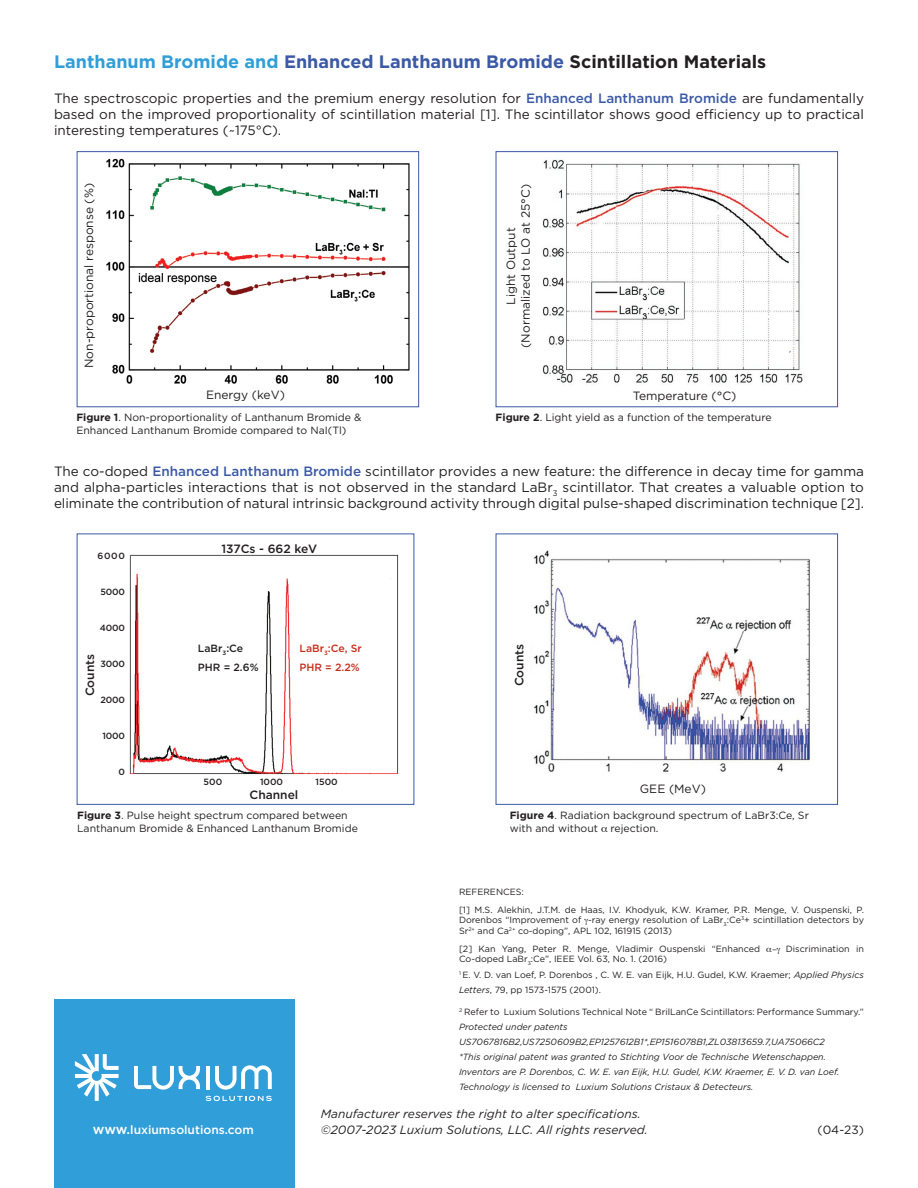
<style>
.page{position:relative;width:918px;height:1188px;background:#fff}
.page>*{position:absolute;margin:0;border:0;box-sizing:border-box;transform-origin:0 0}
.copyrights___disclai{font:700 18px "Gotham";color:#3b59a5}
.t1{font:13.5px/16.2px "Gotham";letter-spacing:-.005em;color:#231f20;text-align:justify}
.copyrights___disclai-2{font:12px "Gotham";color:#231f20}
.copyrights___disclai-3{font:italic 12px "Gotham";color:#231f20}
.copyrights___disclai-4{font:500 12px "Gotham";color:#231f20}
.t2{font:500 12px "Gotham";color:#fff}
.t3{font:10.5px/12.6px "Gotham";color:#231f20}
.copyrights___disclai-5{font:500 10.5px/19.5px "Gotham";color:#c72d1a}
.copyrights___disclai-6{font:500 10.5px "Gotham";color:#231f20}
.t4{font:9px/10.8px "Gotham";color:#231f20}
.copyrights___disclai-7{font:italic 9px/15px "Gotham";color:#231f20}
.t5{font:500 9px "Gotham";letter-spacing:-.025em;color:#231f20}
.s1{color:#309ed8}
.s2{color:#231f20}
.s3{font-weight:500;color:#3b59a5}
.s4{font-weight:500}
.s5{font-weight:700}
.s6{font-style:italic}
.s7{font-size:13.5px}
</style>
<div class="page">
<div style="left:54px;top:999px;width:241px;height:189px;background:#309ed8"></div>
<svg style="left:215px;top:1065px;width:57px;height:25px"></svg>
<svg style="left:134px;top:1066px;width:66px;height:24px"></svg>
<hr style="left:206px;top:1066px;width:3px;height:23px;background:#fff">
<svg style="left:75px;top:1054px;width:44px;height:47px"></svg>
<svg style="left:206px;top:1096px;width:66px;height:5px"></svg>
<img style="left:542px;top:159px;width:261px;height:224px">
<img style="left:106px;top:151px;width:314px;height:238px">
<img style="left:534px;top:551px;width:276px;height:221px">
<img style="left:129px;top:554px;width:270px;height:221px">
<div style="left:496px;top:534px;width:342px;height:271px;border:1px solid #3b59a5"></div>
<div style="left:77px;top:151px;width:342px;height:256px;border:1px solid #3b59a5"></div>
<div style="left:496px;top:151px;width:342px;height:256px;border:1px solid #3b59a5"></div>
<div style="left:198px;top:643px;width:61px;height:28px;background:#fff"></div>
<div style="left:300px;top:643px;width:71px;height:28px;background:#fff"></div>
<p class="copyrights___disclai" style="left:54px;top:50px;width:714px"><span class="s1">Lanthanum Bromide and</span> Enhanced Lanthanum Bromide <span class="s2">Scintillation Materials</span></p>
<p class="t1" style="left:54px;top:89px;width:812px">The spectroscopic properties and the premium energy resolution for <span class="s3">Enhanced Lanthanum Bromide</span> are fundamentally based on the improved proportionality of scintillation material [1]. The scintillator shows good efficiency up to practical interesting temperatures (~175°C).</p>
<p class="copyrights___disclai-2" style="left:82px;top:368px;width:186px;rotate:-90deg">Non-proportional response (%)</p>
<p class="copyrights___disclai-2" style="left:206px;top:388px;width:80px">Energy (keV)</p>
<p class="copyrights___disclai-2" style="left:519px;top:348px;width:165px;rotate:-90deg">(Normalized to LO at 25<span class="s4">°</span>C)</p>
<p class="copyrights___disclai-2" style="left:504px;top:305px;width:79px;rotate:-90deg">Light Output</p>
<p class="copyrights___disclai-2" style="left:633px;top:389px;width:105px">Temperature (<span class="s4">°</span>C)</p>
<p class="t3" style="left:76px;top:411px;width:287px"><span class="s5">Figure 1</span>. Non-proportionality of Lanthanum Bromide &amp;<br>Enhanced Lanthanum Bromide compared to NaI(Tl)</p>
<p class="t3" style="left:496px;top:411px;width:278px"><span class="s5">Figure 2</span>. Light yield as a function of the temperature</p>
<p class="t1" style="left:54px;top:462px;width:812px">The co-doped <span class="s3">Enhanced Lanthanum Bromide</span> scintillator provides a new feature: the difference in decay time for gamma and alpha-particles interactions that is not observed in the standard LaBr<sub>3</sub> scintillator. That creates a valuable option to eliminate the contribution of natural intrinsic background activity through digital pulse-shaped discrimination technique [2].</p>
<p class="t5" style="left:98px;top:550px;width:29px">6000</p>
<p class="t5" style="left:100px;top:586px;width:26px">5000</p>
<p class="t5" style="left:100px;top:622px;width:27px">4000</p>
<p class="t5" style="left:101px;top:658px;width:26px">3000</p>
<p class="t5" style="left:101px;top:694px;width:26px">2000</p>
<p class="t5" style="left:103px;top:730px;width:24px">1000</p>
<p class="t5" style="left:118px;top:766px;width:8px">0</p>
<p class="copyrights___disclai-4" style="left:82px;top:696px;width:44px;rotate:-90deg">Counts</p>
<p class="copyrights___disclai-4" style="left:221px;top:541px;width:97px">137Cs - 662 keV</p>
<p class="copyrights___disclai-6" style="left:198px;top:641px;width:47px">LaBr<sub>3</sub>:Ce</p>
<p class="copyrights___disclai-6" style="left:198px;top:661px;width:62px">PHR = 2.6%</p>
<p class="copyrights___disclai-5" style="left:300px;top:638px;width:64px">LaBr<sub>3</sub>:Ce, Sr<br>PHR = 2.2%</p>
<p class="t5" style="left:204px;top:776px;width:20px">500</p>
<p class="t5" style="left:260px;top:776px;width:25px">1000</p>
<p class="t5" style="left:316px;top:776px;width:24px">1500</p>
<p class="copyrights___disclai-4" style="left:249px;top:786px;width:50px">Channel</p>
<p class="t3" style="left:77px;top:809px;width:282px"><span class="s5">Figure 3</span>. Pulse height spectrum compared between<br>Lanthanum Bromide &amp; Enhanced Lanthanum Bromide</p>
<p class="copyrights___disclai-4" style="left:511px;top:686px;width:44px;rotate:-90deg">Counts</p>
<p class="copyrights___disclai-2" style="left:640px;top:782px;width:68px">GEE (MeV)</p>
<p class="t3" style="left:510px;top:809px;width:301px"><span class="s5">Figure 4</span>. Radiation background spectrum of LaBr3:Ce, Sr with and without rejection.</p>
<p class="t4" style="left:459px;top:886px;width:66px">REFERENCES:</p>
<p class="t4" style="left:459px;top:904px;width:407px;text-align:justify">[1] M.S. Alekhin, J.T.M. de Haas, I.V. Khodyuk, K.W. Kramer, P.R. Menge, V. Ouspenski, P.<br>Dorenbos “Improvement of -ray energy resolution of LaBr<sub>3</sub>:Ce<sup>3</sup>+ scintillation detectors by Sr<sup>2+</sup> and Ca<sup>2+</sup> co-doping”, APL 102, 161915 (2013)</p>
<p class="t4" style="left:459px;top:943px;width:303px">[2] Kan Yang, Peter R. Menge, Vladimir Ouspenski “Enhanced</p>
<p class="t4" style="left:786px;top:943px;width:80px">Discrimination in</p>
<p class="t4" style="left:459px;top:954px;width:210px">Co-doped LaBr<sub>3</sub>:Ce”, IEEE Vol. 63, No. 1. (2016)</p>
<p class="t4" style="left:459px;top:967px;width:407px;line-height:15px"><sup>1</sup> E. V. D. van Loef, P. Dorenbos , C. W. E. van Eijk, H.U. Gudel, K.W. Kraemer; <span class="s6">Applied Physics<br>Letters</span>, 79, pp 1573-1575 (2001).</p>
<p class="t4" style="left:459px;top:1006px;width:406px"><sup>2</sup> Refer to Luxium Solutions Technical Note “ BrilLanCe Scintillators: Performance Summary.”</p>
<p class="copyrights___disclai-7" style="left:459px;top:1019px;width:367px">Protected under patents<br>US7067816B2,US7250609B2,EP1257612B1*,EP1516078B1,ZL03813659.7,UA75066C2</p>
<p class="copyrights___disclai-7" style="left:459px;top:1049px;width:369px">*This original patent was granted to Stichting Voor de Technische Wetenschappen.</p>
<p class="copyrights___disclai-7" style="left:459px;top:1064px;width:382px">Inventors are P. Dorenbos, C. W. E. van Eijk, H.U. Gudel, K.W. Kraemer, E. V. D. van Loef.</p>
<p class="copyrights___disclai-7" style="left:459px;top:1079px;width:296px">Technology is licensed to Luxium Solutions Cristaux &amp; Detecteurs.</p>
<p class="t2" style="left:93px;top:1122px;width:162px"><span class="s7">www.</span>luxiumsolutions.com</p>
<p class="copyrights___disclai-3" style="left:321px;top:1106px;width:321px">Manufacturer reserves the right to alter specifications.</p>
<p class="copyrights___disclai-3" style="left:321px;top:1122px;width:328px">©2007-2023 Luxium Solutions, LLC. All rights reserved.</p>
<p class="copyrights___disclai-2" style="left:818px;top:1123px;width:48px">(04-23)</p>
</div>
